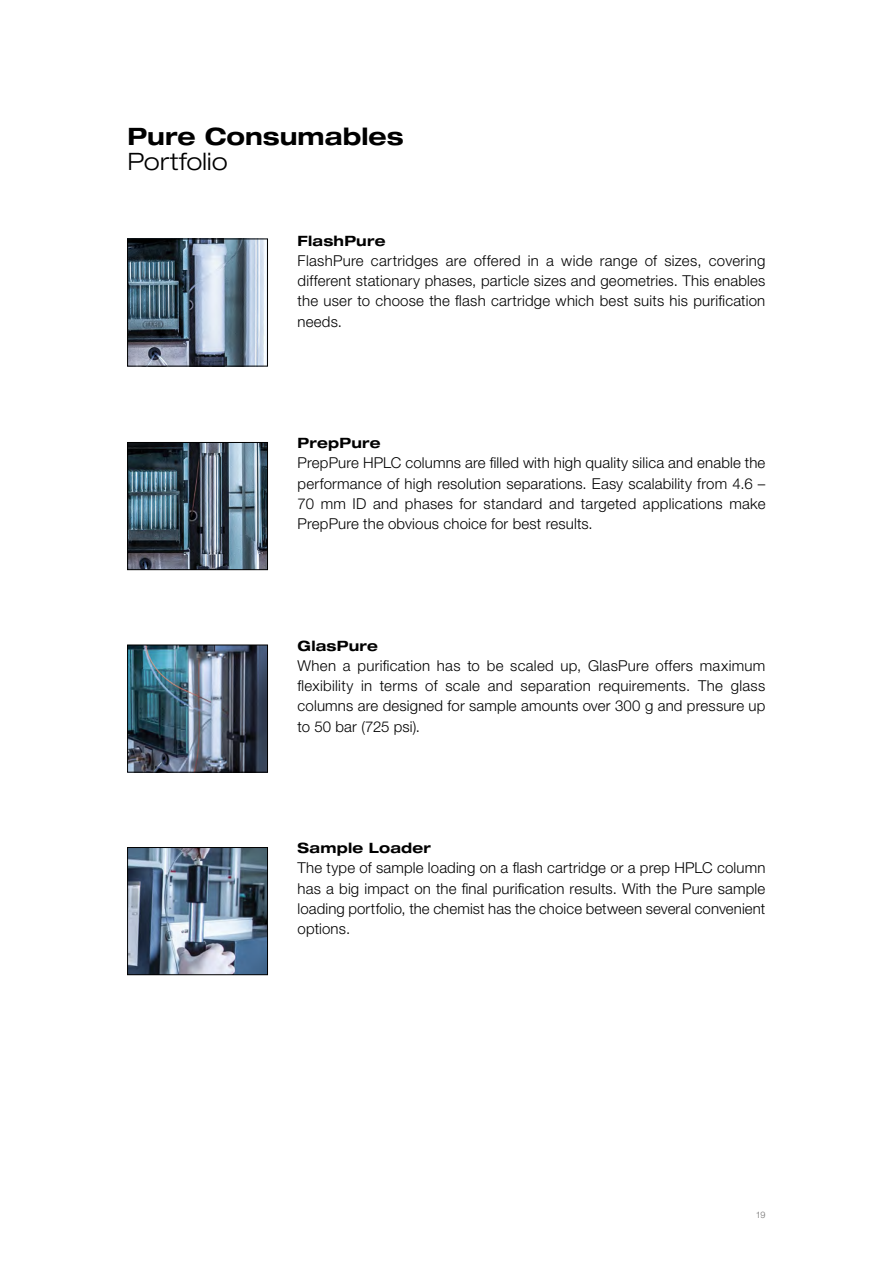
<style>
.page{position:relative;width:893px;height:1263px;background:#fff}
.page>*{position:absolute;margin:0;border:0;box-sizing:border-box;transform-origin:0 0}
.t1{font:700 expanded 24px "Helvetica Neue LT Std";color:#000}
.t2{font:300 expanded 24px "Helvetica Neue LT Std";letter-spacing:.005em;color:#000}
.t3{font:300 15px/20.2px "Helvetica Neue LT Std";letter-spacing:.01em;color:#000;text-align:justify}
.t4{font:700 expanded 14.25px "Helvetica Neue LT Std";letter-spacing:.02em;color:#000}
.t5{font:300 9px "Helvetica Neue LT Std";color:#706f6f}
</style>
<div class="page">
<img style="left:129px;top:647px;width:137px;height:123px">
<div style="left:127px;top:645px;width:141px;height:127px;border:1px solid #000"></div>
<img style="left:129px;top:444px;width:137px;height:124px">
<div style="left:127px;top:442px;width:141px;height:128px;border:1px solid #000"></div>
<img style="left:129px;top:241px;width:136px;height:123px">
<div style="left:127px;top:239px;width:141px;height:127px;border:1px solid #000"></div>
<img style="left:129px;top:849px;width:137px;height:124px">
<div style="left:127px;top:847px;width:141px;height:128px;border:1px solid #000"></div>
<h1 class="t1" style="left:128px;top:121px;width:278px">Pure Consumables</h1>
<h1 class="t2" style="left:128px;top:147px;width:102px">Portfolio</h1>
<p class="t4" style="left:298px;top:232px;width:89px">FlashPure</p>
<p class="t3" style="left:298px;top:250px;width:469px">FlashPure cartridges are offered in a wide range of sizes, covering different stationary phases, particle sizes and geometries. This enables the user to choose the flash cartridge which best suits his purification needs.</p>
<p class="t4" style="left:298px;top:434px;width:85px">PrepPure</p>
<p class="t3" style="left:298px;top:453px;width:469px">PrepPure HPLC columns are filled with high quality silica and enable the performance of high resolution separations. Easy scalability from 4.6 – 70 mm ID and phases for standard and targeted applications make PrepPure the obvious choice for best results.</p>
<p class="t4" style="left:298px;top:637px;width:82px">GlasPure</p>
<p class="t3" style="left:298px;top:655px;width:469px">When a purification has to be scaled up, GlasPure offers maximum flexibility in terms of scale and separation requirements. The glass columns are designed for sample amounts over 300 g and pressure up to 50 bar (725 psi).</p>
<p class="t4" style="left:298px;top:839px;width:135px">Sample Loader</p>
<p class="t3" style="left:298px;top:858px;width:469px">The type of sample loading on a flash cartridge or a prep HPLC column has a big impact on the final purification results. With the Pure sample loading portfolio, the chemist has the choice between several convenient options.</p>
<p class="t5" style="left:756px;top:1209px;width:11px">1 95</p>
</div>
